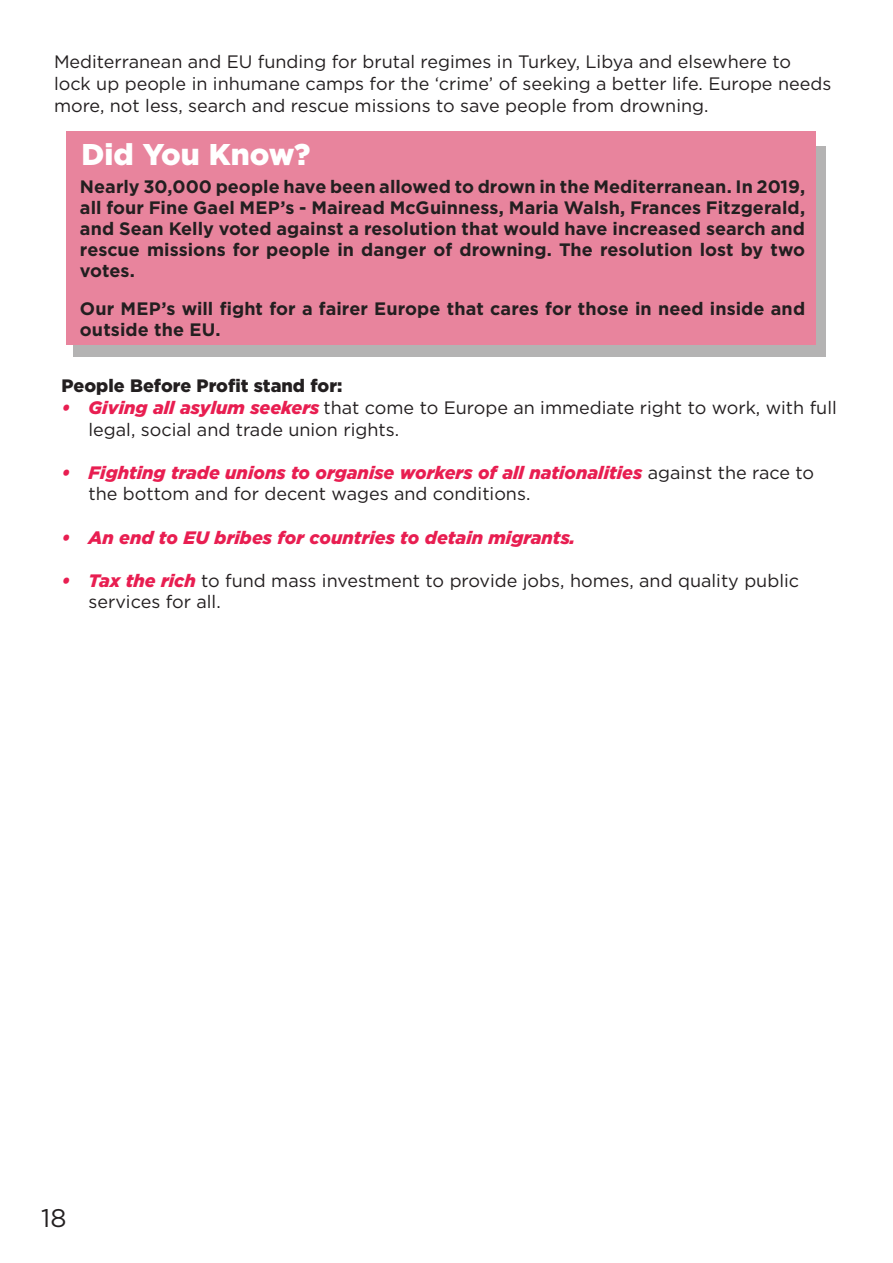
<style>
.page{position:relative;width:893px;height:1263px;background:#fff}
.page>*{position:absolute;margin:0;border:0;box-sizing:border-box;transform-origin:0 0}
.Headline{font:900 30px "Gotham";color:#fff}
.t1{font:25.5px "Gotham";color:#231f20}
.PBP_TEXT_STYLE_DEFAULT{font:18px/21.6px "Gotham";color:#231f20}
.Body{font:700 18px/21px "Gotham";letter-spacing:.005em;color:#231f20;text-align:justify}
.t2{font:italic 900 18px "Gotham";color:#e81e51}
.PBP_TEXT_STYLE_DEFAULT-2{font:900 18px "Gotham";color:#231f20}
.s1{font-weight:900;font-style:italic;color:#e81e51}
</style>
<div class="page">
<svg style="left:73px;top:147px;width:753px;height:210px;background:#b8afb1"></svg>
<div style="left:66px;top:131px;width:749px;height:213px;background:#e8849d"></div>
<p class="PBP_TEXT_STYLE_DEFAULT" style="left:54px;top:51px;width:779px">Mediterranean and EU funding for brutal regimes in Turkey, Libya and elsewhere to lock up people in inhumane camps for the ‘crime’ of seeking a better life. Europe needs more, not less, search and rescue missions to save people from drowning.</p>
<p class="Headline" style="left:81px;top:134px;width:230px">Did You Know?</p>
<p class="Body" style="left:80px;top:176px;width:727px">Nearly 30,000 people have been allowed to drown in the Mediterranean. In 2019, all four Fine Gael MEP’s - Mairead McGuinness, Maria Walsh, Frances Fitzgerald, and Sean Kelly voted against a resolution that would have increased search and rescue missions for people in danger of drowning. The resolution lost by two votes.</p>
<p class="Body" style="left:80px;top:298px;width:727px">Our MEP’s will fight for a fairer Europe that cares for those in need inside and outside the EU.</p>
<p class="PBP_TEXT_STYLE_DEFAULT-2" style="left:62px;top:374px;width:282px">People Before Profit stand for:</p>
<p class="PBP_TEXT_STYLE_DEFAULT" style="left:88px;top:396px;width:750px;text-indent:-27px"><span class="s1">• Giving all asylum seekers</span> that come to Europe an immediate right to work, with full legal, social and trade union rights.</p>
<p class="PBP_TEXT_STYLE_DEFAULT" style="left:88px;top:461px;width:727px;text-indent:-27px"><span class="s1">• Fighting trade unions to organise workers of all nationalities</span> against the race to the bottom and for decent wages and conditions.</p>
<p class="t2" style="left:62px;top:525px;width:515px">• An end to EU bribes for countries to detain migrants.</p>
<p class="PBP_TEXT_STYLE_DEFAULT" style="left:88px;top:569px;width:712px;text-indent:-27px"><span class="s1">• Tax the rich</span> to fund mass investment to provide jobs, homes, and quality public services for all.</p>
<p class="t1" style="left:41px;top:1202px;width:27px">18</p>
</div>
